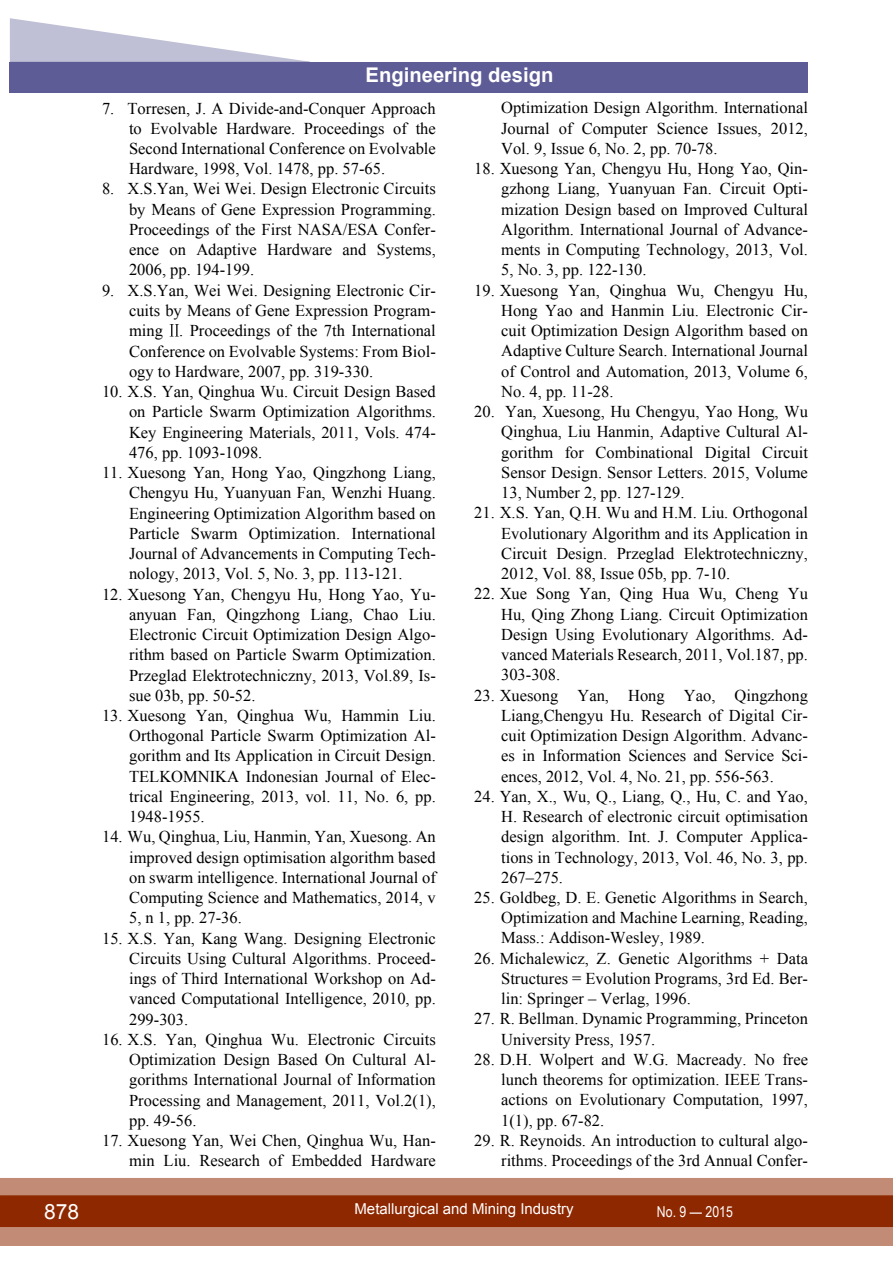
<style>
.page{position:relative;width:893px;height:1263px;background:#fff}
.page>*{position:absolute;margin:0;border:0;box-sizing:border-box;transform-origin:0 0}
.t1{font:21px "Arial";color:#fff}
.t2{font:700 20.25px "Arial";color:#fff}
.t3{font:16.5px/20.2px "Times New Roman";color:#000;text-align:justify}
.t4{font:15px "Arial";color:#fff}
.t5{font:15px "Arial Narrow";color:#fff}
</style>
<div class="page">
<div style="left:0;top:1178px;width:893px;height:68px;background:#c28b76"></div>
<div style="left:0;top:1195px;width:893px;height:32px;background:#8e2800;border:2px solid #8e2800"></div>
<div style="left:10px;top:62px;width:798px;height:30px;background:#5e5c96"></div>
<svg style="left:10px;top:18px;width:300px;height:44px"></svg>
<svg style="left:169px;top:324px;width:10px;height:12px"></svg>
<p class="t2" style="left:365px;top:62px;width:189px">Engineering design</p>
<p class="t3" style="left:129px;top:98px;width:308px;text-indent:-27px">7. Torresen, J. A Divide-and-Conquer Approach to Evolvable Hardware. Proceedings of the Second International Conference on Evolvable Hardware, 1998, Vol. 1478, pp. 57-65.</p>
<p class="t3" style="left:129px;top:179px;width:308px;text-indent:-27px">8. X.S.Yan, Wei Wei. Design Electronic Circuits by Means of Gene Expression Programming.<br>Proceedings of the First NASA/ESA Confer&shy;ence on Adaptive Hardware and Systems, 2006, pp. 194-199.</p>
<p class="t3" style="left:129px;top:280px;width:308px;text-indent:-27px">9. X.S.Yan, Wei Wei. Designing Electronic Cir&shy;cuits by Means of Gene Expression Program&shy;ming . Proceedings of the 7th International Conference on Evolvable Systems: From Biol&shy;ogy to Hardware, 2007, pp. 319-330.</p>
<p class="t3" style="left:129px;top:381px;width:308px;text-indent:-27px">10. X.S. Yan, Qinghua Wu. Circuit Design Based on Particle Swarm Optimization Algorithms.<br>Key Engineering Materials, 2011, Vols. 474- 476, pp. 1093-1098.</p>
<p class="t3" style="left:129px;top:462px;width:308px;text-indent:-27px">11. Xuesong Yan, Hong Yao, Qingzhong Liang, Chengyu Hu, Yuanyuan Fan, Wenzhi Huang.<br>Engineering Optimization Algorithm based on Particle Swarm Optimization. International Journal of Advancements in Computing Tech&shy;nology, 2013, Vol. 5, No. 3, pp. 113-121.</p>
<p class="t3" style="left:129px;top:584px;width:308px;text-indent:-27px">12. Xuesong Yan, Chengyu Hu, Hong Yao, Yu&shy;anyuan Fan, Qingzhong Liang, Chao Liu.<br>Electronic Circuit Optimization Design Algo&shy;rithm based on Particle Swarm Optimization.<br>Przeglad Elektrotechniczny, 2013, Vol.89, Is&shy;sue 03b, pp. 50-52.</p>
<p class="t3" style="left:129px;top:705px;width:308px;text-indent:-27px">13. Xuesong Yan, Qinghua Wu, Hammin Liu.<br>Orthogonal Particle Swarm Optimization Al&shy;gorithm and Its Application in Circuit Design.<br>TELKOMN</p>
<p class="t3" style="left:501px;top:97px;width:308px">Optimization Design Algorithm. International Journal of Computer Science Issues, 2012, Vol. 9, Issue 6, No. 2, pp. 70-78.</p>
<p class="t3" style="left:501px;top:158px;width:308px;text-indent:-27px">18. Xuesong Yan, Chengyu Hu, Hong Yao, Qin&shy;gzhong Liang, Yuanyuan Fan. Circuit Opti&shy;mization Design based on Improved Cultural Algorithm. International Journal of Advance&shy;ments in Computing Technology, 2013, Vol.<br>5, No. 3, pp. 122-130.</p>
<p class="t3" style="left:501px;top:280px;width:308px;text-indent:-27px">19. Xuesong Yan, Qinghua Wu, Chengyu Hu, Hong Yao and Hanmin Liu. Electronic Cir&shy;cuit Optimization Design Algorithm based on Adaptive Culture Search. International Journal of Control and Automation, 2013, Volume 6, No. 4, pp. 11-28.</p>
<p class="t3" style="left:501px;top:401px;width:308px;text-indent:-27px">20. Yan, Xuesong, Hu Chengyu, Yao Hong, Wu Qinghua, Liu Hanmin, Adaptive Cultural Al&shy;gorithm for Combinational Digital Circuit Sensor Design. Sensor Letters. 2015, Volume 13, Number 2, pp. 127-129.</p>
<p class="t3" style="left:501px;top:502px;width:308px;text-indent:-27px">21. X.S. Yan, Q.H. Wu and H.M. Liu. Orthogonal Evolutionary Algorithm and its Application in Circuit Design. Przeglad Elektrotechniczny, 2012, Vol. 88, Issue 05b, pp. 7-10.</p>
<p class="t3" style="left:501px;top:583px;width:308px;text-indent:-27px">22. Xue Song Yan, Qing Hua Wu, Cheng Yu Hu, Qing Zhong Liang. Circuit Optimization Design Using Evolutionary Algorithms. Ad&shy;vanced Materials Research, 2011, Vol.187, pp.<br>303-308.</p>
<p class="t3" style="left:501px;top:685px;width:308px;text-indent:-27px">23. Xuesong Yan, Hong Yao, Qingzhong Liang,Chengyu Hu. Research of Digital Cir&shy;cuit Optimization Design Algorithm. Advanc&shy;es in Information Sciences and Service Sci&shy;ences, 2012, Vol. 4, No. 21, pp. 556-563.</p>
<p class="t3" style="left:501px;top:786px;width:308px;text-indent:-27px">24. Yan, X., Wu, Q., Liang, Q., Hu, C. and Yao, H. Research of electronic circuit optimisation design algorithm. Int. J. Computer Applica&shy;tions in Technology, 2013, Vol. 46, No. 3, pp.<br>267–275.</p>
<p class="t3" style="left:501px;top:887px;width:308px;text-indent:-27px">25. Goldbeg, D. E. Genetic Algorithms in Search, Optimization and Machine Learning, Reading, Mass.: Addison-Wesley, 1989.</p>
<p class="t3" style="left:501px;top:948px;width:308px;text-indent:-27px">26. Michalewicz, Z. Genetic Algorithms + Data Structures = Evolution Programs, 3rd Ed. Ber&shy;lin: Springer – Verlag, 1996.</p>
<p class="t3" style="left:501px;top:1008px;width:308px;text-indent:-27px">27. R. Bellman. Dynamic Programming, Princeton<br>University Press, 1957.</p>
<p class="t3" style="left:501px;top:1049px;width:308px;text-indent:-27px">28. D .H. Wolpert and W.G. Macready. No free lunch theorems for optimization. IEEE Trans&shy;actions on Evolutionary Computation, 1997, 1(1), pp. 67-82.</p>
<p class="t3" style="left:474px;top:1130px;width:335px;text-align:right">29. R. Reynoids. An introduction to cultural algo&shy;rithms. Proceedings of the 3rd Annual Confer-</p>
<p class="t3" style="left:129px;top:766px;width:308px;text-indent:81px">IKA Indonesian Journal of Elec&shy;trical Engineering, 2013, vol. 11, No. 6, pp.<br>1948-1955.</p>
<p class="t3" style="left:129px;top:826px;width:308px;text-indent:-27px">14. Wu, Qinghua, Liu, Hanmin, Yan, Xuesong. An improved design optimisation algorithm based on swarm intelligence. International Journal of Computing Science and Mathematics, 2014, v 5, n 1, pp. 27-36.</p>
<p class="t3" style="left:129px;top:928px;width:308px;text-indent:-27px">15. X.S. Yan, Kang Wang. Designing Electronic Circuits Using Cultural Algorithms. Proceed&shy;ings of Third International Workshop on Ad&shy;vanced Computational Intelligence, 2010, pp.<br>299-303.</p>
<p class="t3" style="left:129px;top:1029px;width:308px;text-indent:-27px">16. X.S. Yan, Qinghua Wu. Electronic Circuits Optimization Design Based On Cultural Al&shy;gorithms International Journal of Information Processing and Management, 2011, Vol.2(1), pp. 49-56.</p>
<p class="t3" style="left:102px;top:1130px;width:335px;text-align:right">17. Xuesong Yan, Wei Chen, Qinghua Wu, Han&shy;min Liu. Research of Embedded Hardware</p>
<p class="t1" style="left:44px;top:1197px;width:37px">878</p>
<p class="t4" style="left:354px;top:1199px;width:221px">Metallurgical and Mining Industry</p>
<p class="t5" style="left:657px;top:1201px;width:77px">No. 9 — 2015</p>
</div>
